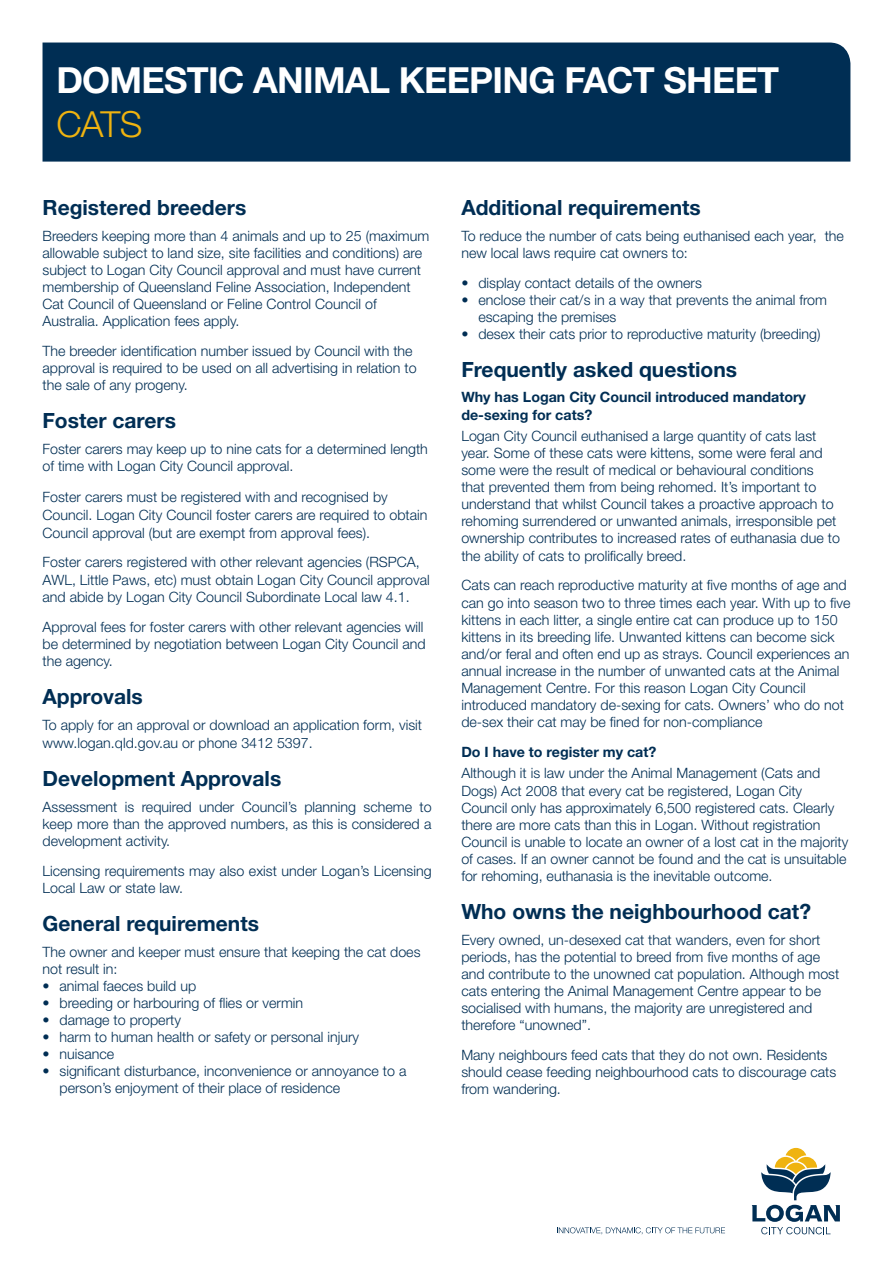
<style>
.page{position:relative;width:893px;height:1263px;background:#fff}
.page>*{position:absolute;margin:0;border:0;box-sizing:border-box;transform-origin:0 0}
.t1{font:700 36px "Helvetica Neue LT Std";letter-spacing:-.02em;color:#fff}
.t2{font:300 36px "Helvetica Neue LT Std";color:#efb310}
.t3{font:700 21px "Helvetica Neue LT Std";color:#002e54}
.t4{font:300 14.25px/17.1px "Helvetica Neue LT Std";color:#002e54}
.t5{font:700 14.25px/17.1px "Helvetica Neue LT Std";color:#002e54}
</style>
<div class="page">
<div style="left:43px;top:43px;width:807px;height:119px;background:#002e54"></div>
<svg style="left:557px;top:1227px;width:168px;height:7px"></svg>
<svg style="left:752px;top:1148px;width:88px;height:86px"></svg>
<h1 class="t1" style="left:56px;top:58px;width:724px">DOMESTIC ANIMAL KEEPING FACT SHEET</h1>
<h1 class="t2" style="left:56px;top:102px;width:88px">CATS</h1>
<h2 class="t3" style="left:43px;top:194px;width:205px">Registered breeders</h2>
<p class="t4" style="left:43px;top:227px;width:388px">Breeders keeping more than 4 animals and up to 25 (maximum allowable subject to land size, site facilities and conditions) are subject to Logan City Council approval and must have current membership of Queensland Feline Association, Independent Cat Council of Queensland or Feline Control Council of Australia. Application fees apply.</p>
<p class="t4" style="left:43px;top:342px;width:376px">The breeder identification number issued by Council with the approval is required to be used on all advertising in relation to the sale of any progeny.</p>
<h2 class="t3" style="left:43px;top:408px;width:135px">Foster carers</h2>
<p class="t4" style="left:43px;top:440px;width:387px">Foster carers may keep up to nine cats for a determined length of time with Logan City Council approval.</p>
<p class="t4" style="left:43px;top:487px;width:386px;line-height:18px">Foster carers must be registered with and recognised by<br>Council. Logan City Council foster carers are required to obtain<br>Council approval (but are exempt from approval fees).</p>
<p class="t4" style="left:43px;top:553px;width:389px">Foster carers registered with other relevant agencies (RSPCA,<br>AWL, Little Paws, etc) must obtain Logan City Council approval and abide by Logan City Council Subordinate Local law 4.1.</p>
<p class="t4" style="left:43px;top:618px;width:385px">Approval fees for foster carers with other relevant agencies will be determined by negotiation between Logan City Council and the agency.</p>
<h2 class="t3" style="left:43px;top:683px;width:102px">Approvals</h2>
<p class="t4" style="left:43px;top:716px;width:381px;line-height:18px">To apply for an approval or download an application form, visit www.logan.qld.gov.au or phone 3412 5397.</p>
<h2 class="t3" style="left:43px;top:766px;width:240px">Development Approvals</h2>
<p class="t4" style="left:43px;top:798px;width:391px;text-align:justify">Assessment is required under Council’s planning scheme to keep more than the approved numbers, as this is considered a development activity.</p>
<p class="t4" style="left:43px;top:862px;width:391px">Licensing requirements may also exist under Logan’s Licensing<br>Local Law or state law.</p>
<h2 class="t3" style="left:43px;top:910px;width:218px">General requirements</h2>
<p class="t4" style="left:43px;top:942px;width:380px">The owner and keeper must ensure that keeping the cat does not result in:</p>
<p class="t4" style="left:43px;top:977px;width:155px">• animal faeces build up</p>
<p class="t4" style="left:43px;top:994px;width:262px">• breeding or harbouring of flies or vermin</p>
<p class="t4" style="left:43px;top:1011px;width:140px">• damage to property</p>
<p class="t4" style="left:43px;top:1028px;width:318px">• harm to human health or safety or personal injury</p>
<p class="t4" style="left:43px;top:1045px;width:73px">• nuisance</p>
<p class="t4" style="left:60px;top:1062px;width:348px;text-indent:-17px">• significant disturbance, inconvenience or annoyance to a person’s enjoyment of their place of residence</p>
<h2 class="t3" style="left:461px;top:194px;width:241px">Additional requirements</h2>
<p class="t4" style="left:461px;top:227px;width:384px">To reduce the number of cats being euthanised each year, the new local laws require cat owners to:</p>
<p class="t4" style="left:461px;top:274px;width:242px">• display contact details of the owners</p>
<p class="t4" style="left:478px;top:291px;width:350px;text-indent:-17px">• enclose their cat/s in a way that prevents the animal from escaping the premises</p>
<p class="t4" style="left:461px;top:325px;width:361px">• desex their cats prior to reproductive maturity (breeding)</p>
<h2 class="t3" style="left:461px;top:356px;width:277px">Frequently asked questions</h2>
<p class="t5" style="left:461px;top:388px;width:346px">Why has Logan City Council introduced mandatory de-sexing for cats?</p>
<p class="t4" style="left:461px;top:427px;width:380px">Logan City Council euthanised a large quantity of cats last year. Some of these cats were kittens, some were feral and some were the result of medical or behavioural conditions that prevented them from being rehomed. It’s important to understand that whilst Council takes a proactive approach to rehoming surrendered or unwanted animals, irresponsible pet ownership contributes to increased rates of euthanasia due to the ability of cats to prolifically breed.</p>
<p class="t4" style="left:461px;top:576px;width:391px">Cats can reach reproductive maturity at five months of age and can go into season two to three times each year. With up to five kittens in each litter, a single entire cat can produce up to 150 kittens in its breeding life. Unwanted kittens can become sick and/or feral and often end up as strays. Council experiences an annual increase in the number of unwanted cats at the Animal Management Centre. For this reason Logan City Council introduced mandatory de-sexing for cats. Owners’ who do not de-sex their cat may be fined for non-compliance</p>
<p class="t5" style="left:461px;top:743px;width:197px">Do I have to register my cat?</p>
<p class="t4" style="left:461px;top:764px;width:388px">Although it is law under the Animal Management (Cats and Dogs) Act 2008 that every cat be registered, Logan City Council only has approximately 6,500 registered cats. Clearly there are more cats than this in Logan. Without registration Council is unable to locate an owner of a lost cat in the majority of cases. If an owner cannot be found and the cat is unsuitable for rehoming, euthanasia is the inevitable outcome.</p>
<h2 class="t3" style="left:461px;top:898px;width:351px">Who owns the neighbourhood cat?</h2>
<p class="t4" style="left:461px;top:931px;width:379px">Every owned, un-desexed cat that wanders, even for short periods, has the potential to breed from five months of age and contribute to the unowned cat population. Although most cats entering the Animal Management Centre appear to be socialised with humans, the majority are unregistered and therefore “unowned”.</p>
<p class="t4" style="left:461px;top:1046px;width:376px">Many neighbours feed cats that they do not own. Residents should cease feeding neighbourhood cats to discourage cats from wandering.</p>
</div>
